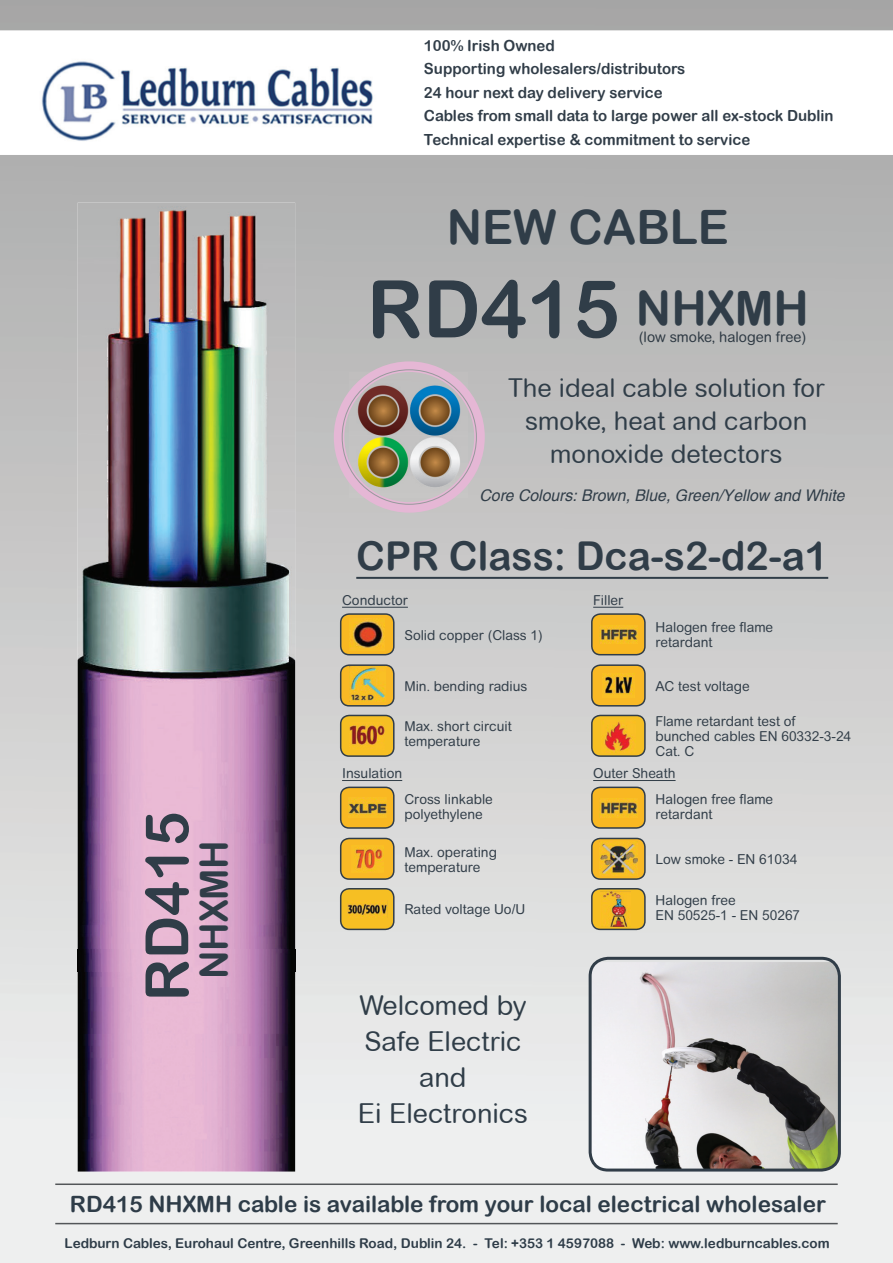
<style>
.page{position:relative;width:893px;height:1263px;background:#fff}
.page>*{position:absolute;margin:0;border:0;box-sizing:border-box;transform-origin:0 0}
.t1{font:79.5px "Arial Rounded MT Bold";color:#303d48}
.t2{font:59.7px "Arial Rounded MT Bold";color:#303d48}
.t3{font:47.4px "Arial Rounded MT Bold";color:#303d48}
.t4{font:39.75px "Arial Rounded MT Bold";color:#303d48}
.t5{font:38.25px "Arial Rounded MT Bold";color:#303d48}
.t6{font:27.6px/36px "Arial Rounded MT";color:#303d48;text-align:center}
.t7{font:25.95px/33px "Arial Rounded MT";color:#303d48;text-align:center}
.t8{font:22.5px "Arial Rounded MT Bold";color:#2e3c48}
.t9{font:italic 16.05px "Helvetica";color:#303d48}
.t10{font:15.3px/23.5px "Arial Rounded MT Bold";color:#313d48}
.t11{font:14.55px "Arial Rounded MT Pro";color:#2e3943}
.t12{font:13.8px/15px "Arial Rounded MT Pro";color:#313d48}
.t13{font:13.5px "Arial Rounded MT Bold";color:#2e3c48}
</style>
<div class="page">
<img style="left:1px;top:0;width:892px;height:1263px">
<img style="left:78px;top:203px;width:217px;height:746px">
<hr style="left:0;top:0;width:1px;height:1263px;background:#36ae54">
<img style="left:590px;top:962px;width:249px;height:208px">
<div style="left:589px;top:957px;width:252px;height:214px;border:3px solid #313d48;border-radius:18px"></div>
<img style="left:350px;top:373px;width:117px;height:124px">
<div style="left:334px;top:361px;width:151px;height:152px;border:10px solid #e5b7d5;border-radius:50%"></div>
<svg style="left:0;top:30px;width:893px;height:125px"></svg>
<img style="left:78px;top:971px;width:217px;height:200px">
<img style="left:78px;top:949px;width:217px;height:22px">
<hr style="left:55px;top:1183px;width:783px;height:2px;background:#535659">
<hr style="left:356px;top:577px;width:472px;height:2px;background:#303d48">
<div style="left:341px;top:614px;width:53px;height:41px;background:#f9b822;border-radius:9px"></div>
<img style="left:350px;top:618px;width:35px;height:31px">
<div style="left:340px;top:613px;width:55px;height:42px;border:2px solid #313d48;border-radius:9px"></div>
<div style="left:341px;top:665px;width:53px;height:41px;background:#f9b925;border-radius:9px"></div>
<img style="left:349px;top:667px;width:36px;height:35px">
<div style="left:340px;top:664px;width:55px;height:42px;border:2px solid #313d48;border-radius:9px"></div>
<div style="left:341px;top:715px;width:53px;height:41px;background:#f6bf23;border-radius:9px"></div>
<img style="left:350px;top:724px;width:35px;height:21px">
<div style="left:340px;top:715px;width:55px;height:42px;border:2px solid #313d48;border-radius:9px"></div>
<hr style="left:342px;top:607px;width:66px;height:1px;background:#313d48">
<div style="left:341px;top:787px;width:53px;height:41px;background:#f9b822;border-radius:9px"></div>
<img style="left:348px;top:798px;width:38px;height:18px">
<div style="left:340px;top:787px;width:55px;height:42px;border:2px solid #313d48;border-radius:9px"></div>
<div style="left:341px;top:838px;width:53px;height:41px;background:#f9b925;border-radius:9px"></div>
<img style="left:354px;top:847px;width:29px;height:24px">
<div style="left:340px;top:838px;width:55px;height:42px;border:2px solid #313d48;border-radius:9px"></div>
<div style="left:341px;top:889px;width:53px;height:40px;background:#f6bf23;border-radius:9px"></div>
<img style="left:347px;top:900px;width:40px;height:18px">
<div style="left:340px;top:888px;width:55px;height:42px;border:2px solid #313d48;border-radius:9px"></div>
<hr style="left:342px;top:780px;width:60px;height:1px;background:#313d48">
<div style="left:592px;top:614px;width:53px;height:41px;background:#f9b822;border-radius:9px"></div>
<img style="left:599px;top:625px;width:39px;height:19px">
<div style="left:591px;top:613px;width:55px;height:42px;border:2px solid #313d48;border-radius:9px"></div>
<div style="left:592px;top:665px;width:53px;height:41px;background:#f9b925;border-radius:9px"></div>
<img style="left:603px;top:674px;width:30px;height:21px">
<div style="left:591px;top:664px;width:55px;height:42px;border:2px solid #313d48;border-radius:9px"></div>
<div style="left:592px;top:715px;width:53px;height:41px;background:#f6bf23;border-radius:9px"></div>
<img style="left:604px;top:721px;width:30px;height:31px">
<div style="left:591px;top:715px;width:55px;height:42px;border:2px solid #313d48;border-radius:9px"></div>
<hr style="left:593px;top:607px;width:30px;height:1px;background:#313d48">
<div style="left:592px;top:787px;width:53px;height:41px;background:#f9b822;border-radius:9px"></div>
<img style="left:599px;top:798px;width:39px;height:19px">
<div style="left:591px;top:787px;width:55px;height:42px;border:2px solid #313d48;border-radius:9px"></div>
<div style="left:592px;top:838px;width:53px;height:41px;background:#f9b925;border-radius:9px"></div>
<img style="left:600px;top:842px;width:37px;height:34px">
<div style="left:591px;top:838px;width:55px;height:42px;border:2px solid #313d48;border-radius:9px"></div>
<div style="left:592px;top:889px;width:53px;height:40px;background:#f6bf23;border-radius:9px"></div>
<img style="left:600px;top:891px;width:30px;height:36px">
<div style="left:591px;top:888px;width:55px;height:42px;border:2px solid #313d48;border-radius:9px"></div>
<hr style="left:593px;top:780px;width:83px;height:1px;background:#313d48">
<div style="left:424px;top:40px;width:469px;height:113px;background:#fff"></div>
<hr style="left:55px;top:1223px;width:783px;height:1px;background:#535659">
<svg style="left:740px;top:622px;width:6px;height:10px"></svg>
<svg style="left:740px;top:794px;width:6px;height:11px"></svg>
<p class="t10" style="left:424px;top:33px;width:411px">100% Irish Owned<br>Supporting wholesalers/distributors<br>24 hour next day delivery service<br>Cables from small data to large power all ex-stock Dublin Technical expertise &amp; commitment to service</p>
<h3 class="t3" style="left:447px;top:199px;width:283px">NEW CABLE</h3>
<h1 class="t1" style="left:367px;top:262px;width:443px">RD415 <sup>NHXMH</sup></h1>
<p class="t11" style="left:639px;top:328px;width:169px">(low smoke, halogen free)</p>
<h3 class="t7" style="left:508px;top:371px;width:318px">The ideal cable solution for smoke, heat and carbon monoxide detectors</h3>
<p class="t9" style="left:480px;top:486px;width:367px">Core Colours: Brown, Blue, Green/Yellow and White</p>
<h3 class="t4" style="left:356px;top:533px;width:473px">CPR Class: Dca-s2-d2-a1</h3>
<h2 class="t2" style="left:132px;top:1001px;width:191px;rotate:-90deg">RD415</h2>
<h3 class="t5" style="left:191px;top:979px;width:141px;rotate:-90deg">NHXMH</h3>
<p class="t12" style="left:342px;top:593px;width:67px">Conductor</p>
<p class="t12" style="left:404px;top:628px;width:140px">Solid copper (Class 1)</p>
<p class="t12" style="left:404px;top:679px;width:124px">Min. bending radius</p>
<p class="t12" style="left:404px;top:719px;width:109px">Max. short circuit temperature</p>
<p class="t12" style="left:342px;top:766px;width:62px">Insulation</p>
<p class="t12" style="left:404px;top:792px;width:90px">Cross linkable polyethylene</p>
<p class="t12" style="left:404px;top:845px;width:94px">Max. operating temperature</p>
<p class="t12" style="left:404px;top:902px;width:122px">Rated voltage Uo/U</p>
<h3 class="t6" style="left:358px;top:987px;width:171px">Welcomed by<br>Safe Electric and<br>Ei Electronics</h3>
<p class="t12" style="left:593px;top:593px;width:32px">Filler</p>
<p class="t12" style="left:655px;top:620px;width:119px">Halogen free ame retardant</p>
<p class="t12" style="left:655px;top:679px;width:96px">AC test voltage</p>
<p class="t12" style="left:655px;top:714px;width:197px">Flame retardant test of bunched cables EN 60332-3-24<br>Cat. C</p>
<p class="t12" style="left:593px;top:766px;width:84px">Outer Sheath</p>
<p class="t12" style="left:655px;top:792px;width:119px">Halogen free ame retardant</p>
<p class="t12" style="left:655px;top:852px;width:143px">Low smoke - EN 61034</p>
<p class="t12" style="left:655px;top:893px;width:146px">Halogen free<br>EN 50525-1 - EN 50267</p>
<h3 class="t8" style="left:70px;top:1191px;width:757px">RD415 NHXMH cable is available from your local electrical wholesaler</h3>
<p class="t13" style="left:65px;top:1235px;width:767px">Ledburn Cables, Eurohaul Centre, Greenhills Road, Dublin 24. - Tel: +353 1 4597088 - Web: www.ledburncables.com</p>
</div>
